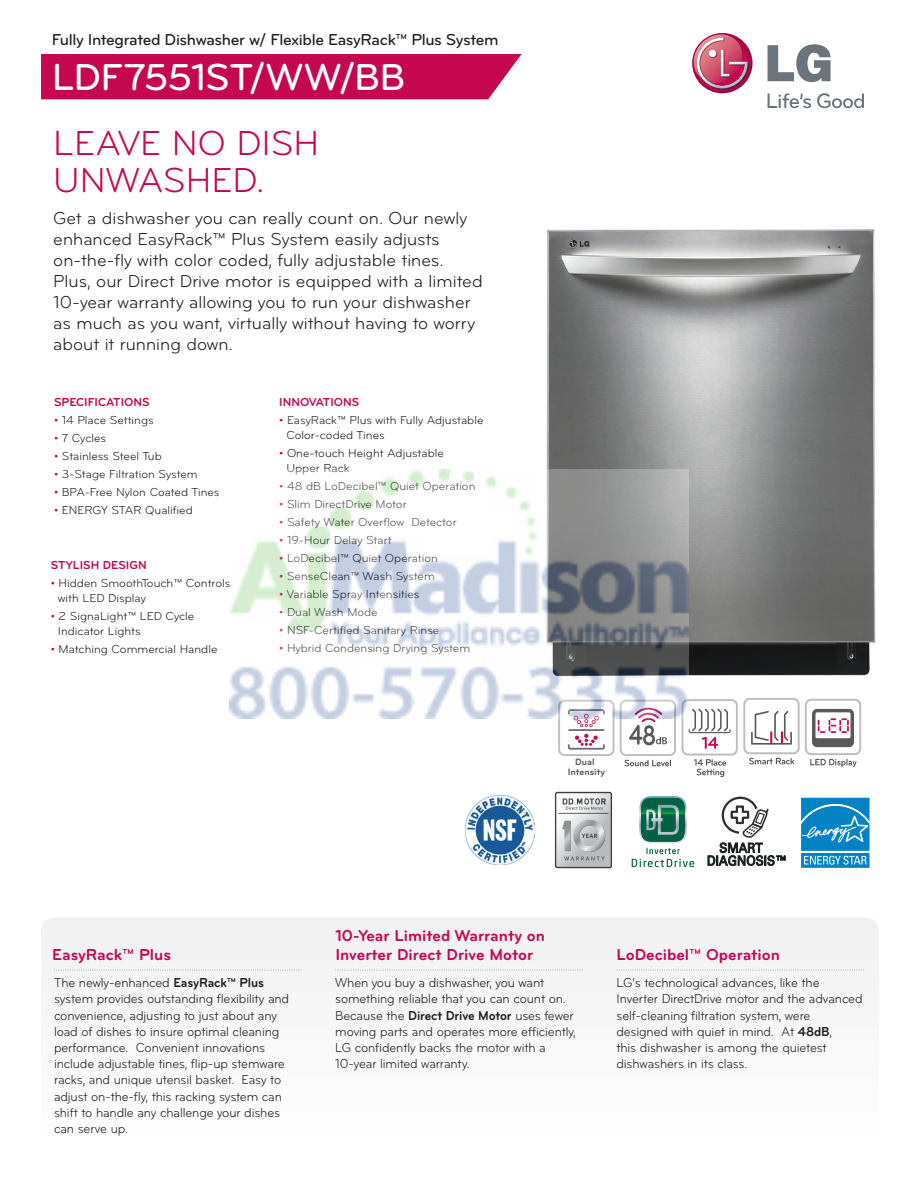
<style>
.page{position:relative;width:918px;height:1188px;background:#fff}
.page>*{position:absolute;margin:0;border:0;box-sizing:border-box;transform-origin:0 0}
.t1{font:500 39px "Bryant LG";letter-spacing:-.02em;color:#fff}
.t2{font:36px/37.5px "Bryant LG";color:#c50750}
.t3{font:18px/21px "Bryant LG";color:#231f20}
.t4{font:700 16.5px/19.8px "Bryant LG";color:#c50750}
.t5{font:500 16.5px "Bryant LG";letter-spacing:-.02em;color:#231f20}
.t6{font:13.5px/16.2px "Bryant LG";letter-spacing:-.01em;color:#231f20;scale:.95 1}
.t7{font:12px/15px "Bryant LG";color:#231f20}
.t8{font:700 12px "Bryant LG";color:#c50750}
.t9{font:700 9.6px/9.6px "Bryant Pro";color:#57585a;text-align:center}
.s1{color:#c50750}
.s2{font-weight:700}
</style>
<div class="page">
<img style="left:546px;top:229px;width:330px;height:447px">
<div style="left:41px;top:917px;width:838px;height:236px;background:#f8f8f8;border-radius:14px"></div>
<div style="left:41px;top:54px;width:481px;height:45px;background:#c50750"></div>
<div style="left:692px;top:33px;width:60px;height:60px;background:#a40646;border-radius:30px"></div>
<svg style="left:692px;top:34px;width:57px;height:56px"></svg>
<svg style="left:768px;top:44px;width:63px;height:38px"></svg>
<svg style="left:768px;top:93px;width:43px;height:15px"></svg>
<svg style="left:817px;top:93px;width:47px;height:15px"></svg>
<svg style="left:54px;top:970px;width:248px;height:1px"></svg>
<svg style="left:617px;top:970px;width:247px;height:1px"></svg>
<svg style="left:337px;top:970px;width:246px;height:1px"></svg>
<img style="left:554px;top:791px;width:58px;height:78px">
<svg style="left:632px;top:796px;width:62px;height:71px"></svg>
<svg style="left:708px;top:796px;width:77px;height:70px"></svg>
<div style="left:799px;top:796px;width:72px;height:57px;background:#bddeef"></div>
<svg style="left:799px;top:798px;width:72px;height:70px"></svg>
<img style="left:466px;top:795px;width:68px;height:69px">
<svg style="left:682px;top:698px;width:179px;height:79px"></svg>
<svg style="left:558px;top:719px;width:118px;height:47px"></svg>
<img style="left:230px;top:469px;width:459px;height:250px">
<p class="t5" style="left:52px;top:29px;width:448px">Fully Integrated Dishwasher w/ Flexible EasyRack™ Plus System</p>
<h1 class="t1" style="left:52px;top:53px;width:355px">LDF7551ST/WW/BB</h1>
<h2 class="t2" style="left:53px;top:124px;width:268px">Leave no dish unwashed.</h2>
<p class="t3" style="left:53px;top:207px;width:431px">Get a dishwasher you can really count on. Our newly enhanced EasyRack™ Plus System easily adjusts on-the-fly with color coded, fully adjustable tines.<br>Plus, our Direct Drive motor is equipped with a limited 10-year warranty allowing you to run your dishwasher as much as you want, virtually without having to worry about it running down.</p>
<p class="t8" style="left:54px;top:395px;width:97px">SPECIFICATIONS</p>
<p class="t7" style="left:54px;top:413px;width:101px"><span class="s1">•</span> 14 Place Settings</p>
<p class="t7" style="left:54px;top:431px;width:53px"><span class="s1">•</span> 7 Cycles</p>
<p class="t7" style="left:54px;top:449px;width:109px"><span class="s1">•</span> Stainless Steel Tub</p>
<p class="t7" style="left:54px;top:467px;width:145px"><span class="s1">•</span> 3-Stage Filtration System</p>
<p class="t7" style="left:54px;top:485px;width:167px"><span class="s1">•</span> BPA-Free Nylon Coated Tines</p>
<p class="t7" style="left:54px;top:503px;width:16px"><span class="s1">•</span> ENE</p>
<p class="t7" style="left:85px;top:503px;width:110px">RGY STAR Qualified</p>
<p class="t8" style="left:51px;top:557px;width:97px">STYLISH DESIGN</p>
<p class="t7" style="left:58px;top:575px;width:174px;text-indent:-7px"><span class="s1">•</span> H idden SmoothTouch™ Controls with LED Display</p>
<p class="t7" style="left:58px;top:608px;width:138px;text-indent:-7px"><span class="s1">•</span> 2 SignaLight™ LED Cycle<br>I ndicator Lights</p>
<p class="t7" style="left:51px;top:641px;width:168px"><span class="s1">•</span> Matching Commercial Handle</p>
<p class="t8" style="left:279px;top:395px;width:82px">INNOVATIONS</p>
<p class="t7" style="left:286px;top:413px;width:199px;text-indent:-7px"><span class="s1">•</span> EasyRack™ Plus with Fully Adjustable<br>Color-coded Tines</p>
<p class="t7" style="left:286px;top:446px;width:159px;text-indent:-7px"><span class="s1">•</span> One-touch Height Adjustable<br>U pper Rack</p>
<p class="t7" style="left:279px;top:479px;width:198px"><span class="s1">•</span> 48 dB LoDecibel™ Quiet Operation</p>
<p class="t7" style="left:279px;top:497px;width:129px"><span class="s1">•</span> Slim DirectDrive Motor</p>
<p class="t7" style="left:279px;top:515px;width:179px"><span class="s1">•</span> Safety Water Overflow Detector</p>
<p class="t7" style="left:279px;top:533px;width:114px"><span class="s1">•</span> 19-Hour Delay Start</p>
<p class="t7" style="left:279px;top:551px;width:160px"><span class="s1">•</span> LoDecibel™ Quiet Operation</p>
<p class="t7" style="left:279px;top:569px;width:157px"><span class="s1">•</span> SenseClean™ Wash System</p>
<p class="t7" style="left:279px;top:587px;width:142px"><span class="s1">•</span> Variable Spray I ntensities</p>
<p class="t7" style="left:279px;top:605px;width:100px"><span class="s1">•</span> Dual Wash Mode</p>
<p class="t7" style="left:279px;top:623px;width:162px"><span class="s1">•</span> NS F-Certified Sanitary Rinse</p>
<p class="t7" style="left:279px;top:641px;width:193px"><span class="s1">•</span> Hybrid Condensing Drying System</p>
<p class="t9" style="left:568px;top:757px;width:39px">Dual<br>Intensity</p>
<p class="t4" style="left:52px;top:944px;width:120px">EasyRack™ Plus</p>
<p class="t4" style="left:335px;top:925px;width:211px">10-Year Limited Warranty on<br>Inverter Direct Drive Motor</p>
<p class="t4" style="left:617px;top:944px;width:165px">LoDecibel™ Operation</p>
<p class="t6" style="left:54px;top:975px;width:249px">The newly-enhanced <span class="s2">EasyRack™ Plus </span>system provides outstanding flexibility and convenience, adjusting to just about any load of dishes to insure optimal cleaning performance. Convenient innovations include adjustable tines, flip-up stemware racks, and unique utensil basket. Easy to adjust on-the-fly, this racking system can shift to handle any challenge your dishes can serve up.</p>
<p class="t6" style="left:335px;top:975px;width:255px">When you buy a dishwasher, you want something reliable that you can count on.<br>Because the <span class="s2">Direct Drive Motor</span> uses fewer moving parts and operates more efficiently, LG confidently backs the motor with a 10-year limited warranty.</p>
<p class="t6" style="left:617px;top:975px;width:261px">LG’s technological advances, like the<br>I nverter DirectDrive motor and the advanced self-cleaning filtration system, were designed with quiet in mind. At <span class="s2">48dB</span>,<br>this dishwasher is among the quietest dishwashers in its class.</p>
</div>
